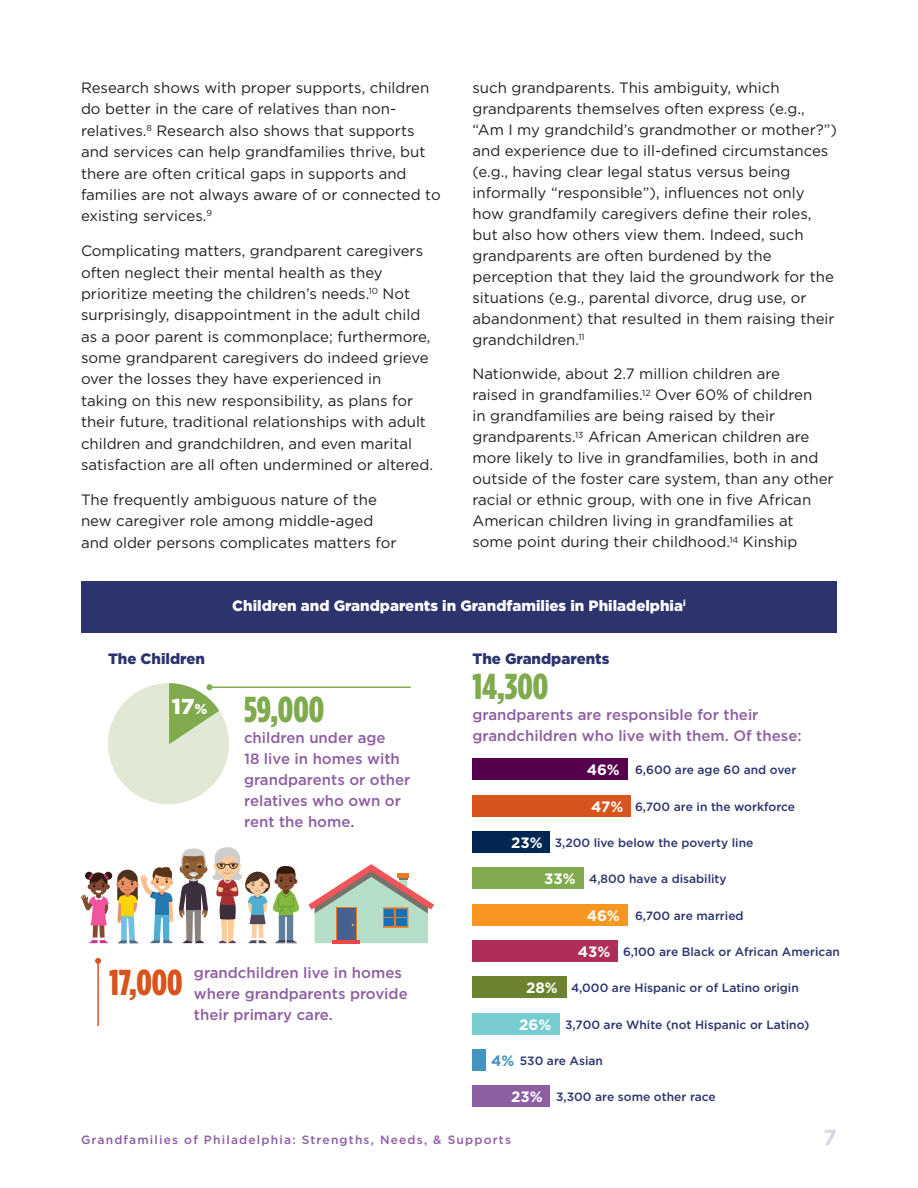
<style>
.page{position:relative;width:918px;height:1188px;background:#fff}
.page>*{position:absolute;margin:0;border:0;box-sizing:border-box;transform-origin:0 0}
.Box_Paragraph{font:900 36px "Gotham Condensed";color:#7faa4e}
.Box_Paragraph-2{font:900 36px "Gotham Condensed";color:#d9531c}
.t1{font:900 21.6px "Gotham";color:#fff}
.t2{font:700 21.6px "Gotham";color:#d5d6e2}
.Paragraph{font:15px/21px "Gotham";color:#231f20}
.Box_Paragraph-3{font:500 15px/21px "Gotham";color:#8d5ea2}
.Box_Heading{font:900 15px "Gotham";color:#fff}
.Paragraph-2{font:700 15px "Gotham";color:#fff}
.Box_Paragraph-4{font:900 15px "Gotham";color:#2b346d}
.Paragraph-3{font:700 15px "Gotham";color:#4593c0}
.Box_Paragraph-5{font:500 12px "Gotham";color:#2b346d}
.t3{font:500 12px "Gotham";letter-spacing:.1em;color:#8d5ea2}
.s1{font-size:14.4px}
</style>
<div class="page">
<svg style="left:308px;top:864px;width:126px;height:79px"></svg>
<div style="left:81px;top:581px;width:756px;height:51px;background:#2b346d"></div>
<div style="left:472px;top:1086px;width:78px;height:21px;background:#8d5ea2"></div>
<div style="left:472px;top:1049px;width:14px;height:22px;background:#4593c0"></div>
<div style="left:472px;top:904px;width:156px;height:21px;background:#f79722"></div>
<div style="left:472px;top:868px;width:112px;height:21px;background:#7faa4e"></div>
<div style="left:472px;top:831px;width:78px;height:22px;background:#002852"></div>
<div style="left:472px;top:795px;width:159px;height:21px;background:#d9531c"></div>
<div style="left:472px;top:759px;width:156px;height:21px;background:#56004e"></div>
<div style="left:472px;top:1013px;width:88px;height:21px;background:#77ccd0"></div>
<div style="left:472px;top:940px;width:146px;height:22px;background:#ae2e57"></div>
<div style="left:472px;top:977px;width:95px;height:21px;background:#6b832f"></div>
<svg style="left:81px;top:872px;width:29px;height:71px"></svg>
<svg style="left:116px;top:867px;width:57px;height:76px"></svg>
<div style="left:108px;top:683px;width:121px;height:121px;background:#e1e9d4;border-radius:50%"></div>
<hr style="left:210px;top:686px;width:201px;height:2px;background:#7faa4e">
<svg style="left:169px;top:683px;width:60px;height:61px"></svg>
<svg style="left:179px;top:847px;width:120px;height:97px"></svg>
<hr style="left:97px;top:961px;width:2px;height:65px;background:#d9531c">
<svg style="left:95px;top:958px;width:6px;height:6px"></svg>
<p class="Paragraph" style="left:81px;top:77px;width:361px;line-height:21.5px">Research shows with proper supports, children do better in the care of relatives than non&shy;relatives.<sup>8</sup> Research also shows that supports and services can help grandfamilies thrive, but there are often critical gaps in supports and families are not always aware of or connected to existing services.<sup>9</sup></p>
<p class="Paragraph" style="left:81px;top:240px;width:354px;line-height:21.5px">Complicating matters, grandparent caregivers often neglect their mental health as they prioritize meeting the children’s needs.<sup>10</sup> Not surprisingly, disappointment in the adult child as a poor parent is commonplace; furthermore, some grandparent caregivers do indeed grieve over the losses they have experienced in<br>taking on this new responsibility, as plans for their future, traditional relationships with adult children and grandchildren, and even marital satisfaction are all often undermined or altered.</p>
<p class="Paragraph" style="left:81px;top:488px;width:317px;line-height:21.5px">The frequently ambiguous nature of the new caregiver role among middle-aged and older persons complicates matters for</p>
<p class="Paragraph" style="left:472px;top:77px;width:366px">such grandparents. This ambiguity, which grandparents themselves often express (e.g., “Am I my grandchild’s grandmother or mother?”) and experience due to ill-defined circumstances (e.g., having clear legal status versus being informally “responsible”), influences not only how grandfamily caregivers define their roles, but also how others view them. Indeed, such grandparents are often burdened by the perception that they laid the groundwork for the situations (e.g., parental divorce, drug use, or abandonment) that resulted in them raising their grandchildren.<sup>11</sup></p>
<p class="Paragraph" style="left:472px;top:363px;width:363px">Nationwide, about 2.7 million children are<br>raised in grandfamilies.<sup>12</sup> Over 60% of children<br>in grandfamilies are being raised by their grandparents.<sup>13</sup> African American children are more likely to live in grandfamilies, both in and outside of the foster care system, than any other racial or ethnic group, with one in five African American children living in grandfamilies at some point during their childhood.<sup>14</sup> Kinship</p>
<p class="Box_Heading" style="left:232px;top:596px;width:455px">Children and Grandparents in Grandfamilies in Philadelphia<sup>i</sup></p>
<p class="Box_Paragraph-4" style="left:108px;top:649px;width:99px">The Children</p>
<p class="Box_Paragraph-4" style="left:472px;top:649px;width:138px">The Grandparents</p>
<p class="Box_Paragraph" style="left:472px;top:665px;width:77px">14,300</p>
<p class="Box_Paragraph-3" style="left:472px;top:704px;width:331px">grandparents are responsible for their grandchildren who live with them. Of these:</p>
<p class="Paragraph-2" style="left:587px;top:760px;width:35px">46%</p>
<p class="Box_Paragraph" style="left:244px;top:688px;width:82px">59,000</p>
<p class="Box_Paragraph-3" style="left:244px;top:727px;width:168px">children under age<br>18 live in homes with grandparents or other relatives who own or rent the home.</p>
<p class="t1" style="left:172px;top:692px;width:37px">17<span class="s1">%</span></p>
<p class="Box_Paragraph-5" style="left:635px;top:762px;width:163px">6,600 are age 60 and over</p>
<p class="Paragraph-2" style="left:591px;top:797px;width:34px">47%</p>
<p class="Box_Paragraph-5" style="left:635px;top:799px;width:162px">6,700 are in the workforce</p>
<p class="Paragraph-2" style="left:511px;top:833px;width:33px">23%</p>
<p class="Box_Paragraph-5" style="left:555px;top:835px;width:200px">3,200 live below the poverty line</p>
<p class="Paragraph-2" style="left:544px;top:869px;width:33px">33%</p>
<p class="Box_Paragraph-5" style="left:589px;top:871px;width:139px">4,800 have a disability</p>
<p class="Paragraph-2" style="left:587px;top:905px;width:35px">46%</p>
<p class="Box_Paragraph-5" style="left:635px;top:907px;width:110px">6,700 are married</p>
<p class="Box_Paragraph-2" style="left:109px;top:961px;width:75px">17,000</p>
<p class="Box_Paragraph-3" style="left:194px;top:962px;width:215px">grandchildren live in homes where grandparents provide their primary care.</p>
<p class="Paragraph-2" style="left:578px;top:942px;width:34px">43%</p>
<p class="Box_Paragraph-5" style="left:623px;top:944px;width:218px">6,100 are Black or African American</p>
<p class="Paragraph-2" style="left:526px;top:978px;width:33px">28%</p>
<p class="Box_Paragraph-5" style="left:571px;top:980px;width:229px">4,000 are Hispanic or of Latino origin</p>
<p class="Paragraph-2" style="left:519px;top:1014px;width:34px">26%</p>
<p class="Box_Paragraph-5" style="left:565px;top:1016px;width:246px">3,700 are White (not Hispanic or Latino)</p>
<p class="Paragraph-3" style="left:491px;top:1051px;width:25px">4%</p>
<p class="Box_Paragraph-5" style="left:520px;top:1053px;width:85px">530 are Asian</p>
<p class="Paragraph-2" style="left:511px;top:1087px;width:33px">23%</p>
<p class="Box_Paragraph-5" style="left:556px;top:1089px;width:161px">3,300 are some other race</p>
<p class="t3" style="left:81px;top:1132px;width:432px">Grandfamilies of Philadelphia: Strengths, Needs, &amp; Supports</p>
<h2 class="t2" style="left:824px;top:1123px;width:15px">7</h2>
</div>
